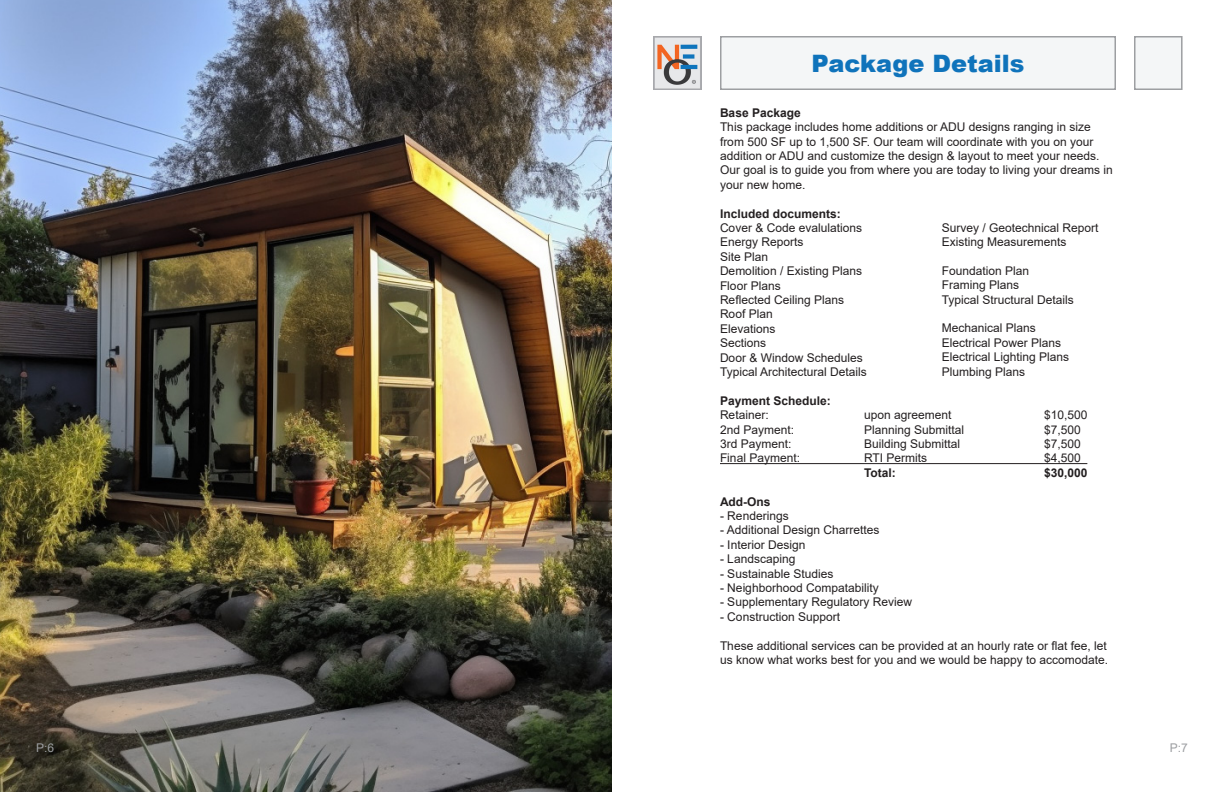
<style>
.page{position:relative;width:1224px;height:792px;background:#fff}
.page>*{position:absolute;margin:0;border:0;box-sizing:border-box;transform-origin:0 0}
.Page_Title{font:900 24px "Arial";color:#0f73bb}
.t1{font:12px/14.4px "Arial";color:#231f20}
.t2{font:700 12px "Arial";color:#231f20}
.t3{font:12px "Arial";color:#9d9fa2}
</style>
<div class="page">
<img style="left:653px;top:36px;width:49px;height:54px">
<div style="left:1134px;top:36px;width:49px;height:54px;background:#f4f6f7;border:2px solid #9d9fa2"></div>
<div style="left:720px;top:36px;width:396px;height:54px;background:#f4f6f7;border:2px solid #9d9fa2"></div>
<img style="left:0;top:0;width:612px;height:792px">
<hr style="left:720px;top:463px;width:367px;height:1px;background:#231f20">
<p class="Page_Title" style="left:812px;top:46px;width:214px">Package Details</p>
<p class="t2" style="left:720px;top:104px;width:82px">Base Package</p>
<p class="t1" style="left:720px;top:120px;width:394px">This package includes home additions or ADU designs ranging in size from 500 SF up to 1,500 SF. Our team will coordinate with you on your addition or ADU and customize the design &amp; layout to meet your needs.<br>Our goal is to guide you from where you are today to living your dreams in your new home.</p>
<p class="t2" style="left:720px;top:205px;width:122px">Included documents:</p>
<p class="t1" style="left:720px;top:220px;width:144px">Cover &amp; Code evalulations</p>
<p class="t1" style="left:720px;top:235px;width:85px">Energy Reports</p>
<p class="t1" style="left:720px;top:249px;width:50px">Site Plan</p>
<p class="t1" style="left:720px;top:264px;width:144px">Demolition / Existing Plans</p>
<p class="t1" style="left:720px;top:278px;width:62px">Floor Plans</p>
<p class="t1" style="left:720px;top:292px;width:126px">Reflected Ceiling Plans</p>
<p class="t1" style="left:720px;top:307px;width:54px">Roof Plan</p>
<p class="t1" style="left:720px;top:321px;width:57px">Elevations</p>
<p class="t1" style="left:720px;top:336px;width:48px">Sections</p>
<p class="t1" style="left:720px;top:350px;width:144px">Door &amp; Window Schedules</p>
<p class="t1" style="left:720px;top:364px;width:148px">Typical Architectural Details</p>
<p class="t2" style="left:720px;top:392px;width:112px">Payment Schedule:</p>
<p class="t1" style="left:720px;top:408px;width:50px">Retainer:</p>
<p class="t1" style="left:864px;top:408px;width:89px">upon agreement</p>
<p class="t1" style="left:1044px;top:408px;width:45px">$10,500</p>
<p class="t1" style="left:720px;top:422px;width:76px">2nd Payment:</p>
<p class="t1" style="left:864px;top:422px;width:102px">Planning Submittal</p>
<p class="t1" style="left:1044px;top:422px;width:38px">$7,500</p>
<p class="t1" style="left:720px;top:436px;width:73px">3rd Payment:</p>
<p class="t1" style="left:864px;top:436px;width:98px">Building Submittal</p>
<p class="t1" style="left:1044px;top:436px;width:38px">$7,500</p>
<p class="t1" style="left:720px;top:451px;width:82px">Final Payment:</p>
<p class="t1" style="left:864px;top:451px;width:65px">RTI Permits</p>
<p class="t1" style="left:1044px;top:451px;width:38px">$4,500</p>
<p class="t2" style="left:864px;top:464px;width:33px">Total:</p>
<p class="t2" style="left:1044px;top:464px;width:45px">$30,000</p>
<p class="t2" style="left:720px;top:493px;width:52px">Add-Ons</p>
<p class="t1" style="left:720px;top:508px;width:70px">- Renderings</p>
<p class="t1" style="left:720px;top:523px;width:161px">- Additional Design Charrettes</p>
<p class="t1" style="left:720px;top:537px;width:87px">- Interior Design</p>
<p class="t1" style="left:720px;top:552px;width:77px">- Landscaping</p>
<p class="t1" style="left:720px;top:566px;width:115px">- Sustainable Studies</p>
<p class="t1" style="left:720px;top:580px;width:160px">- Neighborhood Compatability</p>
<p class="t1" style="left:720px;top:595px;width:194px">- Supplementary Regulatory Review</p>
<p class="t1" style="left:720px;top:609px;width:122px">- Construction Support</p>
<p class="t1" style="left:720px;top:638px;width:390px">These additional services can be provided at an hourly rate or flat fee, let us know what works best for you and we would be happy to accomodate.</p>
<p class="t1" style="left:942px;top:220px;width:158px">Survey / Geotechnical Report</p>
<p class="t1" style="left:942px;top:235px;width:126px">Existing Measurements</p>
<p class="t1" style="left:942px;top:263px;width:89px">Foundation Plan</p>
<p class="t1" style="left:942px;top:278px;width:79px">Framing Plans</p>
<p class="t1" style="left:942px;top:292px;width:134px">Typical Structural Details</p>
<p class="t1" style="left:942px;top:321px;width:96px">Mechanical Plans</p>
<p class="t1" style="left:942px;top:335px;width:121px">Electrical Power Plans</p>
<p class="t1" style="left:942px;top:350px;width:129px">Electrical Lighting Plans</p>
<p class="t1" style="left:942px;top:364px;width:85px">Plumbing Plans</p>
<p class="t3" style="left:36px;top:740px;width:20px">P:6</p>
<p class="t3" style="left:1170px;top:740px;width:20px">P:7</p>
</div>
